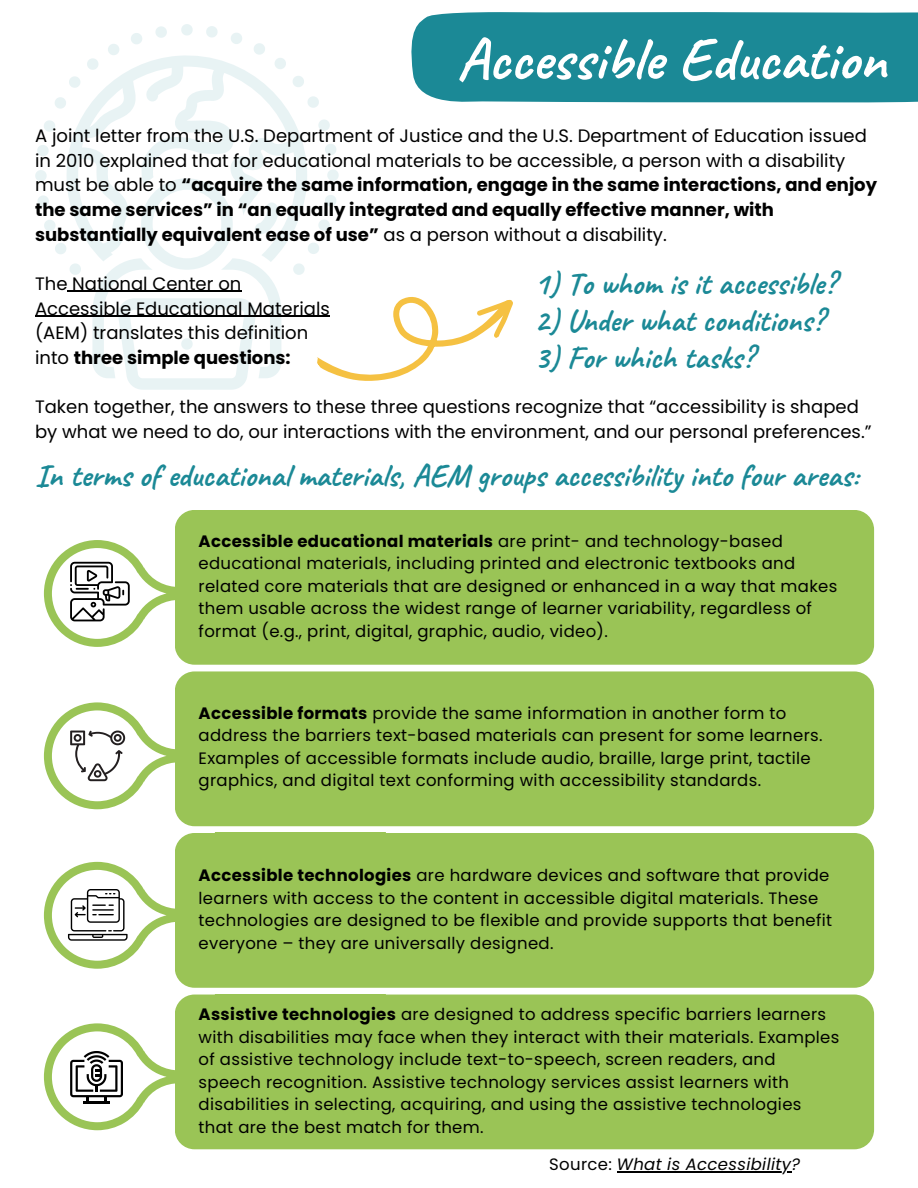
<style>
.page{position:relative;width:918px;height:1188px;background:#fff}
.page>*{position:absolute;margin:0;border:0;box-sizing:border-box;transform-origin:0 0}
.t1{font:700 60px "Caveat";color:#fff}
.t2{font:700 31.5px "Caveat";color:#1b8996}
.t3{font:18px/24.8px "Poppins";color:#000}
.t4{font:16.5px/22.5px "Poppins";letter-spacing:.02em;color:#000}
.t5{font:italic 16.5px "Poppins";letter-spacing:.02em;color:#000}
.s1{font-weight:700}
.s2{font-style:normal}
</style>
<div class="page">
<div style="left:411px;top:12px;width:507px;height:91px;background:#1b8996"></div>
<svg style="left:44px;top:511px;width:143px;height:151px"></svg>
<svg style="left:44px;top:674px;width:141px;height:150px"></svg>
<svg style="left:44px;top:833px;width:146px;height:147px"></svg>
<svg style="left:44px;top:995px;width:146px;height:150px"></svg>
<div style="left:175px;top:671px;width:699px;height:155px;background:#9ac456;border-radius:20px"></div>
<div style="left:175px;top:833px;width:699px;height:155px;background:#9ac456;border-radius:20px"></div>
<div style="left:175px;top:995px;width:699px;height:154px;background:#9ac456;border-radius:20px"></div>
<svg style="left:52px;top:710px;width:115px;height:91px"></svg>
<svg style="left:52px;top:870px;width:115px;height:91px"></svg>
<svg style="left:52px;top:1031px;width:115px;height:91px"></svg>
<svg style="left:52px;top:548px;width:115px;height:91px"></svg>
<div style="left:175px;top:510px;width:699px;height:155px;background:#9ac456;border-radius:20px"></div>
<svg style="left:66px;top:55px;width:241px;height:195px"></svg>
<svg style="left:92px;top:178px;width:189px;height:212px"></svg>
<svg style="left:70px;top:263px;width:11px;height:12px"></svg>
<svg style="left:55px;top:243px;width:11px;height:11px"></svg>
<svg style="left:44px;top:220px;width:12px;height:11px"></svg>
<svg style="left:37px;top:195px;width:12px;height:12px"></svg>
<svg style="left:35px;top:170px;width:12px;height:11px"></svg>
<svg style="left:37px;top:145px;width:12px;height:11px"></svg>
<svg style="left:44px;top:120px;width:11px;height:12px"></svg>
<svg style="left:55px;top:97px;width:11px;height:12px"></svg>
<svg style="left:69px;top:76px;width:11px;height:12px"></svg>
<svg style="left:87px;top:58px;width:11px;height:12px"></svg>
<svg style="left:108px;top:44px;width:11px;height:11px"></svg>
<svg style="left:131px;top:33px;width:11px;height:11px"></svg>
<svg style="left:155px;top:26px;width:12px;height:12px"></svg>
<svg style="left:181px;top:24px;width:12px;height:12px"></svg>
<svg style="left:206px;top:26px;width:12px;height:12px"></svg>
<svg style="left:231px;top:33px;width:11px;height:11px"></svg>
<svg style="left:254px;top:43px;width:11px;height:12px"></svg>
<svg style="left:275px;top:58px;width:11px;height:11px"></svg>
<svg style="left:293px;top:76px;width:11px;height:11px"></svg>
<svg style="left:307px;top:96px;width:12px;height:12px"></svg>
<svg style="left:318px;top:119px;width:12px;height:12px"></svg>
<svg style="left:325px;top:144px;width:11px;height:11px"></svg>
<svg style="left:327px;top:169px;width:12px;height:12px"></svg>
<svg style="left:325px;top:195px;width:11px;height:11px"></svg>
<svg style="left:318px;top:219px;width:12px;height:12px"></svg>
<hr style="left:72px;top:291px;width:169px;height:1px;background:#000">
<hr style="left:35px;top:316px;width:295px;height:1px;background:#000">
<svg style="left:293px;top:243px;width:220px;height:138px"></svg>
<hr style="left:617px;top:1171px;width:174px;height:1px;background:#000">
<h1 class="t1" style="left:457px;top:21px;width:431px">Accessible Education</h1>
<p class="t3" style="left:35px;top:123px;width:844px">A joint letter from the U.S. Department of Justice and the U.S. Department of Education issued in 2010 explained that for educational materials to be accessible, a person with a disability must be able to <span class="s1">“acquire the same information, engage in the same interactions, and enjoy the same services” in “an equally integrated and equally effective manner, with substantially equivalent ease of use”</span> as a person without a disability.</p>
<p class="t3" style="left:35px;top:271px;width:296px">The National Center on<br>Accessible Educational Materials (AEM) translates this definition into <span class="s1">three simple questions:</span></p>
<p class="t3" style="left:35px;top:394px;width:838px">Taken together, the answers to these three questions recognize that “accessibility is shaped by what we need to do, our interactions with the environment, and our personal preferences.”</p>
<h2 class="t2" style="left:535px;top:263px;width:303px">1) To whom is it accessible?</h2>
<h2 class="t2" style="left:535px;top:301px;width:291px">2) Under what conditions?</h2>
<h2 class="t2" style="left:535px;top:338px;width:221px">3) For which tasks?</h2>
<h2 class="t2" style="left:35px;top:456px;width:825px">In terms of educational materials, AEM groups accessibility into four areas:</h2>
<p class="t4" style="left:199px;top:530px;width:640px"><span class="s1">Accessible educational materials</span> are print- and technology-based educational materials, including printed and electronic textbooks and related core materials that are designed or enhanced in a way that makes them usable across the widest range of learner variability, regardless of format (e.g., print, digital, graphic, audio, video).</p>
<p class="t4" style="left:199px;top:702px;width:626px"><span class="s1">Accessible formats</span> provide the same information in another form to address the barriers text-based materials can present for some learners.<br>Examples of accessible formats include audio, braille, large print, tactile graphics, and digital text conforming with accessibility standards.</p>
<p class="t4" style="left:199px;top:864px;width:635px"><span class="s1">Accessible technologies</span> are hardware devices and software that provide learners with access to the content in accessible digital materials. These technologies are designed to be flexible and provide supports that benefit everyone – they are universally designed.</p>
<p class="t4" style="left:199px;top:1003px;width:642px"><span class="s1">Assistive technologies</span> are designed to address specific barriers learners with disabilities may face when they interact with their materials. Examples of assistive technology include text-to-speech, screen readers, and speech recognition. Assistive technology services assist learners with disabilities in selecting, acquiring, and using the assistive technologies that are the best match for them.</p>
<p class="t5" style="left:549px;top:1153px;width:252px"><span class="s2">Source:</span> What is Accessibility?</p>
</div>
